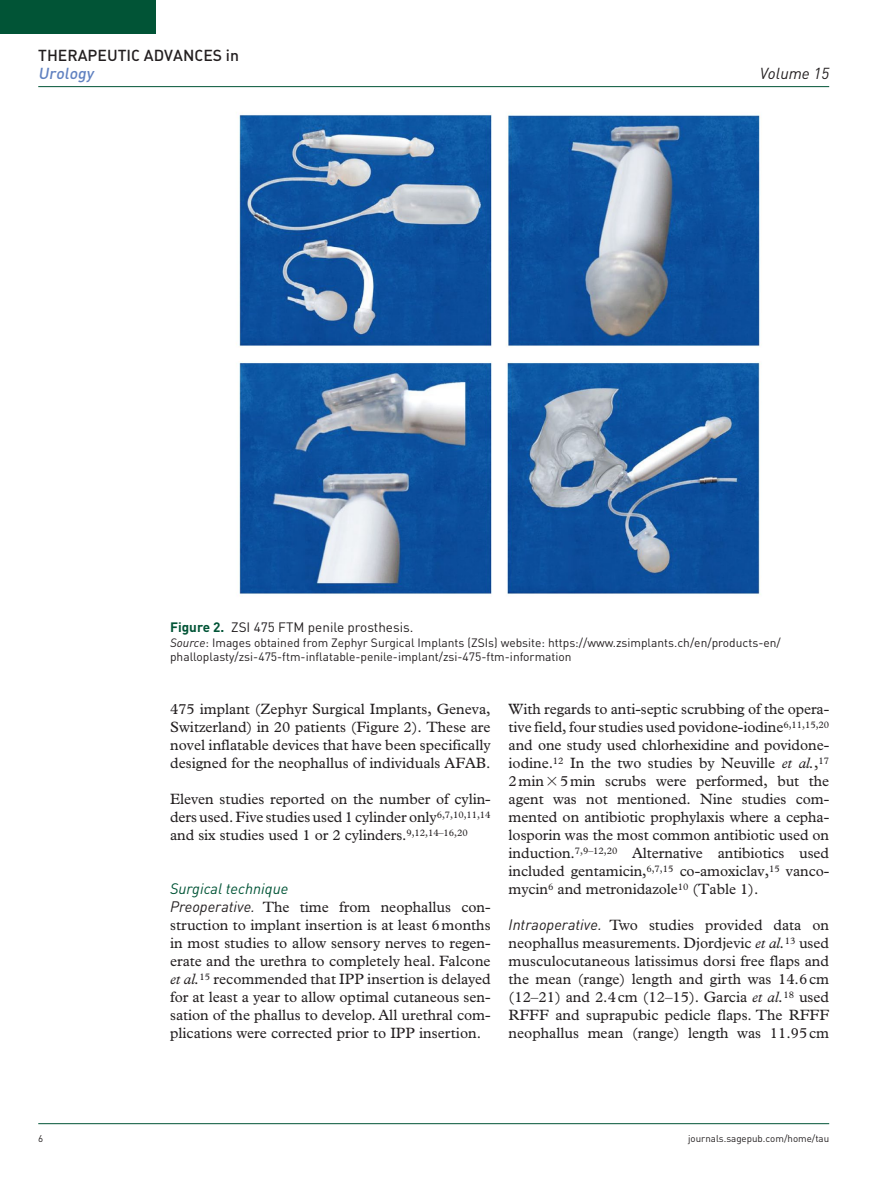
<style>
.page{position:relative;width:893px;height:1191px;background:#fff}
.page>*{position:absolute;margin:0;border:0;box-sizing:border-box;transform-origin:0 0}
.t1{font:15.75px "DIN Medium Alternate";color:#231f20}
.t2{font:italic 15.75px "DIN";color:#231f20}
.t3{font:italic 15.75px "DIN Medium Alternate";color:#6182c1}
.t4{font:15px/18px "Plantin Std";color:#231f20;text-align:justify}
.t5{font:italic 15px "DIN";color:#015436}
.t6{font:13.5px "DIN";color:#231f20}
.t7{font:12px/14.2px "DIN";color:#231f20}
.t8{font:9.75px "DIN";color:#231f20}
.s1{font-weight:700;color:#015436}
.s2{font-style:italic}
.s3{font-family:"DIN";font-style:italic}
</style>
<div class="page">
<hr style="left:38px;top:86px;width:791px;height:1px;background:#015436">
<hr style="left:38px;top:1123px;width:791px;height:1px;background:#015436">
<div style="left:0;top:0;width:155px;height:34px;background:#015436"></div>
<img style="left:239px;top:114px;width:522px;height:482px">
<p class="t1" style="left:38px;top:45px;width:202px">THERAPEUTIC ADVANCES IN</p>
<p class="t3" style="left:38px;top:63px;width:57px">U rology</p>
<p class="t2" style="left:760px;top:63px;width:71px">Volume 15</p>
<p class="t6" style="left:170px;top:619px;width:245px"><span class="s1">Figure 2.</span> ZSI 475 FTM penile prosthesis.</p>
<p class="t7" style="left:170px;top:635px;width:612px"><span class="s2">Source</span>: Images obtained from Zephyr Surgical Implants (ZSIs) website: https://www.zsimplants.ch/en/products-en/ phalloplasty/zsi-475-ftm-inflatable-penile-implant/zsi-475-ftm-information</p>
<p class="t4" style="left:170px;top:700px;width:322px">475 implant (Zephyr Surgical Implants, Geneva, Switzerland) in 20 patients (Figure 2). These are novel inflatable devices that have been specifically designed for the neophallus of individuals AFAB.</p>
<p class="t4" style="left:170px;top:790px;width:322px">Eleven studies reported on the number of cylin&shy;ders used. Five studies used 1 cylinder only<sup>6,7,10,11,14 </sup>and six studies used 1 or 2 cylinders.<sup>9,12,14–16,20</sup></p>
<p class="t5" style="left:170px;top:879px;width:120px">Surgical technique</p>
<p class="t4" style="left:170px;top:898px;width:322px"><span class="s3">Preoperative.</span> The time from neophallus con&shy;struction to implant insertion is at least 6months in most studies to allow sensory nerves to regen&shy;erate and the urethra to completely heal. Falcone <span class="s2">et al.</span><sup>15</sup> recommended that IPP insertion is delayed for at least a year to allow optimal cutaneous sen&shy;sation of the phallus to develop. All urethral com&shy;plications were corrected prior to IPP insertion.</p>
<p class="t4" style="left:509px;top:700px;width:322px">With regards to anti-septic scrubbing of the opera&shy;tive field, four studies used povidone-iodine<sup>6,11,15,20 </sup>and one study used chlorhexidine and povidone&shy;iodine.<sup>12</sup> In the two studies by Neuville <span class="s2">et al.</span>,<sup>17<br></sup>2min 5min scrubs were performed, but the agent was not mentioned. Nine studies com&shy;mented on antibiotic prophylaxis where a cepha&shy;losporin was the most common antibiotic used on induction.<sup>7,9–12,20</sup> Alternative antibiotics used included gentamicin,<sup>6,7,15</sup> co-amoxiclav,<sup>15</sup> vanco&shy;mycin<sup>6</sup> and metronidazole<sup>10</sup> (Table 1).</p>
<p class="t4" style="left:509px;top:916px;width:322px"><span class="s3">Intraoperative.</span> Two studies provided data on neophallus measurements. Djordjevic <span class="s2">et al.</span><sup>13</sup> used musculocutaneous latissimus dorsi free flaps and the mean (range) length and girth was 14.6cm (12–21) and 2.4cm (12–15). Garcia <span class="s2">et al.</span><sup>18</sup> used RFFF and suprapubic pedicle flaps. The RFFF neophallus mean (range) length was 11.95cm</p>
<p class="t8" style="left:38px;top:1132px;width:7px">6</p>
<p class="t8" style="left:688px;top:1132px;width:143px">journals.sagepub.com/home/tau</p>
</div>
